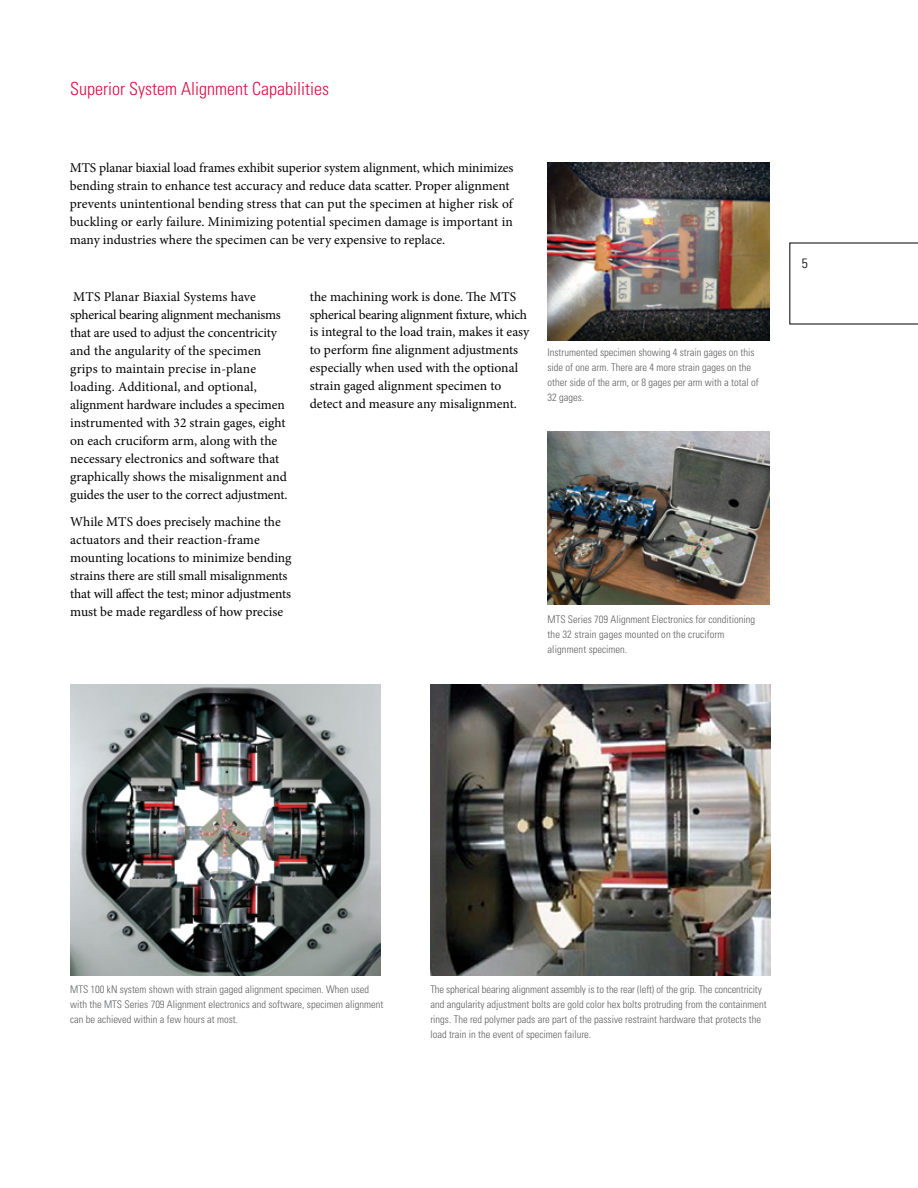
<style>
.page{position:relative;width:918px;height:1188px;background:#fff}
.page>*{position:absolute;margin:0;border:0;box-sizing:border-box;transform-origin:0 0}
.t1{font:300 condensed 18px "Univers";color:#d31245}
.t2{font:13.5px/18px "Minion Pro";color:#000}
.t3{font:300 condensed 13.5px "Univers";color:#000}
.t4{font:300 condensed 10.5px/15px "Univers";color:#5f6062}
</style>
<div class="page">
<svg style="left:790px;top:243px;width:128px;height:81px"></svg>
<img style="left:430px;top:685px;width:340px;height:290px">
<img style="left:548px;top:432px;width:221px;height:173px">
<img style="left:548px;top:162px;width:221px;height:178px">
<img style="left:70px;top:685px;width:310px;height:291px">
<h1 class="t1" style="left:70px;top:78px;width:260px">Superior System Alignment Capabilities</h1>
<p class="t2" style="left:70px;top:159px;width:445px">MTS planar biaxial load frames exhibit superior system alignment, which minimizes bending strain to enhance test accuracy and reduce data scatter. Proper alignment prevents unintentional bending stress that can put the specimen at higher risk of buckling or early failure. Minimizing potential specimen damage is important in many industries where the specimen can be very expensive to replace.</p>
<p class="t2" style="left:70px;top:287px;width:219px">MTS Planar Biaxial Systems have spherical bearing alignment mechanisms that are used to adjust the concentricity and the angularity of the specimen grips to maintain precise in-plane loading. Additional, and optional, alignment hardware includes a specimen instrumented with 32 strain gages, eight on each cruciform arm, along with the necessary electronics and software that graphically shows the misalignment and guides the user to the correct adjustment.</p>
<p class="t2" style="left:70px;top:512px;width:223px">While MTS does precisely machine the actuators and their reaction-frame mounting locations to minimize bending strains there are still small misalignments that will affect the test; minor adjustments must be made regardless of how precise</p>
<p class="t2" style="left:310px;top:287px;width:221px">the machining work is done. The MTS spherical bearing alignment fixture, which is integral to the load train, makes it easy to perform fine alignment adjustments especially when used with the optional strain gaged alignment specimen to detect and measure any misalignment.</p>
<p class="t4" style="left:548px;top:345px;width:213px">Instrumented specimen showing 4 strain gages on this side of one arm. There are 4 more strain gages on the other side of the arm, or 8 gages per arm with a total of 32 gages.</p>
<p class="t4" style="left:548px;top:612px;width:209px">MTS Series 709 Alignment Electronics for conditioning the 32 strain gages mounted on the cruciform alignment specimen.</p>
<p class="t3" style="left:802px;top:255px;width:7px">5</p>
<p class="t4" style="left:70px;top:981px;width:315px">MTS 100 kN system shown with strain gaged alignment specimen. When used with the MTS Series 709 Alignment electronics and software, specimen alignment can be achieved within a few hours at most.</p>
<p class="t4" style="left:430px;top:981px;width:338px">The spherical bearing alignment assembly is to the rear (left) of the grip. The concentricity and angularity adjustment bolts are gold color hex bolts protruding from the containment rings. The red polymer pads are part of the passive restraint hardware that protects the load train in the event of specimen failure.</p>
</div>
